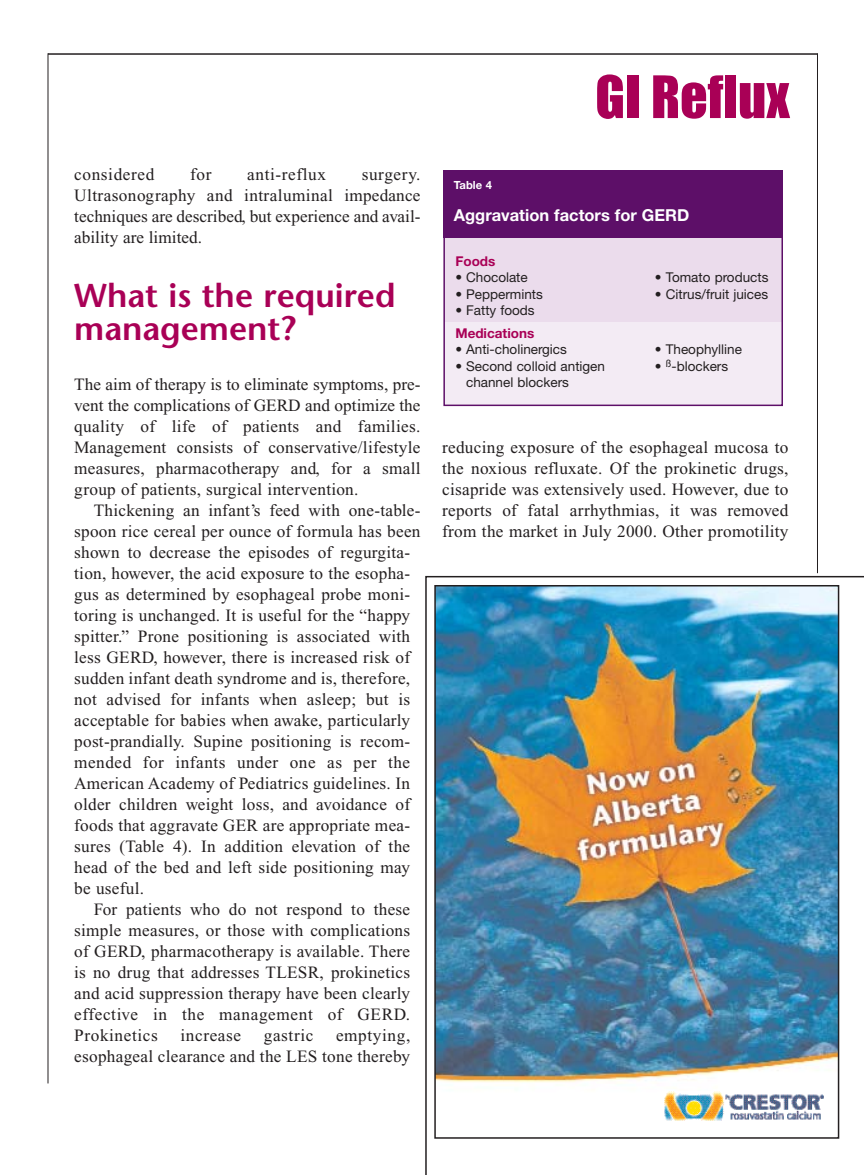
<style>
.page{position:relative;width:864px;height:1175px;background:#fff}
.page>*{position:absolute;margin:0;border:0;box-sizing:border-box;transform-origin:0 0}
.t1{font:54px "Impact";color:#a90056}
.t2{font:600 33px/33px "Stone Sans";color:#a90056}
.t3{font:17.25px/21px "Times New Roman";letter-spacing:.015em;color:#231f20;text-align:justify}
.t4{font:17.25px "Times New Roman";letter-spacing:.035em;color:#231f20}
.t5{font:700 16.5px "Helvetica Neue";color:#fff}
.t6{font:13.5px "Helvetica Neue";color:#231f20}
.t7{font:700 13.5px "Helvetica Neue";color:#a90056}
.t8{font:700 11.25px "Helvetica Neue";color:#fff}
</style>
<div class="page">
<div style="left:444px;top:232px;width:338px;height:172px;background:#ebdcec"></div>
<div style="left:444px;top:322px;width:338px;height:82px;background:#f3ebf4"></div>
<hr style="left:48px;top:53px;width:770px;height:2px;background:#231f20">
<hr style="left:48px;top:53px;width:1px;height:1030px;background:#231f20">
<hr style="left:817px;top:53px;width:1px;height:520px;background:#231f20">
<svg style="left:425px;top:576px;width:439px;height:598px"></svg>
<div style="left:443px;top:170px;width:340px;height:236px;border:2px solid #5d0f68"></div>
<div style="left:443px;top:170px;width:340px;height:68px;background:#5d0f68"></div>
<img style="left:437px;top:588px;width:399px;height:547px">
<div style="left:434px;top:585px;width:405px;height:553px;border:2px solid #231f20"></div>
<div style="left:663px;top:1091px;width:164px;height:32px;background:#fff"></div>
<img style="left:664px;top:1091px;width:159px;height:30px">
<p class="t4" style="left:74px;top:168px;width:82px">considered</p>
<p class="t3" style="left:190px;top:165px;width:23px">for</p>
<p class="t4" style="left:247px;top:168px;width:80px">anti-reflux</p>
<p class="t3" style="left:74px;top:165px;width:348px;text-indent:288px">surgery.<br>Ultrasonography and intraluminal impedance techniques are described, but experience and avail&shy;ability are limited.</p>
<h2 class="t2" style="left:74px;top:282px;width:323px">What is the required management?</h2>
<p class="t3" style="left:74px;top:375px;width:348px">The aim of therapy is to eliminate symptoms, pre&shy;vent the complications of GERD and optimize the quality of life of patients and families.<br>Management consists of conservative/lifestyle measures, pharmacotherapy and, for a small group of patients, surgical intervention.</p>
<p class="t3" style="left:74px;top:501px;width:348px;text-align:left;text-indent:19px">Thickening an infant’s feed with one-table&shy;spoon rice cereal per ounce of formula has been shown to decrease the episodes of regurgita&shy;tion, however, the acid exposure to the esopha&shy;gus as determined by esophageal probe moni&shy;toring is unchanged. It is useful for the “happy spitter.” Prone positioning is associated with less GERD, however, there is increased risk of sudden infant death syndrome and is, therefore, not advised for infants when asleep; but is acceptable for babies when awake, particularly post-prandially. Supine positioning is recom&shy;mended for infants under one as per the American Academy of Pediatrics guidelines. In older children weight loss, and avoidance of foods that aggravate GER are appropriate mea&shy;sures (Table 4). In addition elevation of the head of the bed and left side positioning may be useful.</p>
<p class="t3" style="left:74px;top:900px;width:337px;text-indent:19px">For patients who do not respond to these simple measures, or those with complications of GERD, pharmacotherapy is available. There is no drug that addresses TLESR, prokinetics and acid suppression therapy have been clearly effective in the management of GERD.<br>Prokinetics</p>
<p class="t3" style="left:74px;top:1026px;width:338px;text-align:right">emptying,<br>esophageal clearance and the LES tone thereby</p>
<p class="t4" style="left:180px;top:1029px;width:62px">increase</p>
<p class="t4" style="left:264px;top:1029px;width:51px">gastric</p>
<h1 class="t1" style="left:595px;top:79px;width:196px">GI Reflux</h1>
<p class="t8" style="left:454px;top:181px;width:40px">Table 4</p>
<p class="t5" style="left:454px;top:209px;width:237px">Aggravation factors for GERD</p>
<p class="t7" style="left:455px;top:256px;width:41px">Foods</p>
<p class="t6" style="left:455px;top:272px;width:74px">• Chocolate</p>
<p class="t6" style="left:655px;top:272px;width:115px">• Tomato products</p>
<p class="t6" style="left:455px;top:289px;width:89px">• Peppermints</p>
<p class="t6" style="left:655px;top:289px;width:115px">• Citrus/fruit juices</p>
<p class="t6" style="left:455px;top:305px;width:81px">• Fatty foods</p>
<p class="t7" style="left:455px;top:328px;width:80px">Medications</p>
<p class="t6" style="left:455px;top:344px;width:113px">• Anti-cholinergics</p>
<p class="t6" style="left:655px;top:344px;width:89px">• Theophylline</p>
<p class="t6" style="left:455px;top:361px;width:151px">• Second colloid antigen</p>
<p class="t6" style="left:655px;top:361px;width:75px">• <sup>ß</sup>-blockers</p>
<p class="t6" style="left:466px;top:377px;width:104px">channel blockers</p>
<p class="t3" style="left:442px;top:438px;width:348px">reducing exposure of the esophageal mucosa to the noxious refluxate. Of the prokinetic drugs, cisapride was extensively used. However, due to reports of fatal arrhythmias, it was removed from the market in July 2000. Other promotility</p>
</div>
